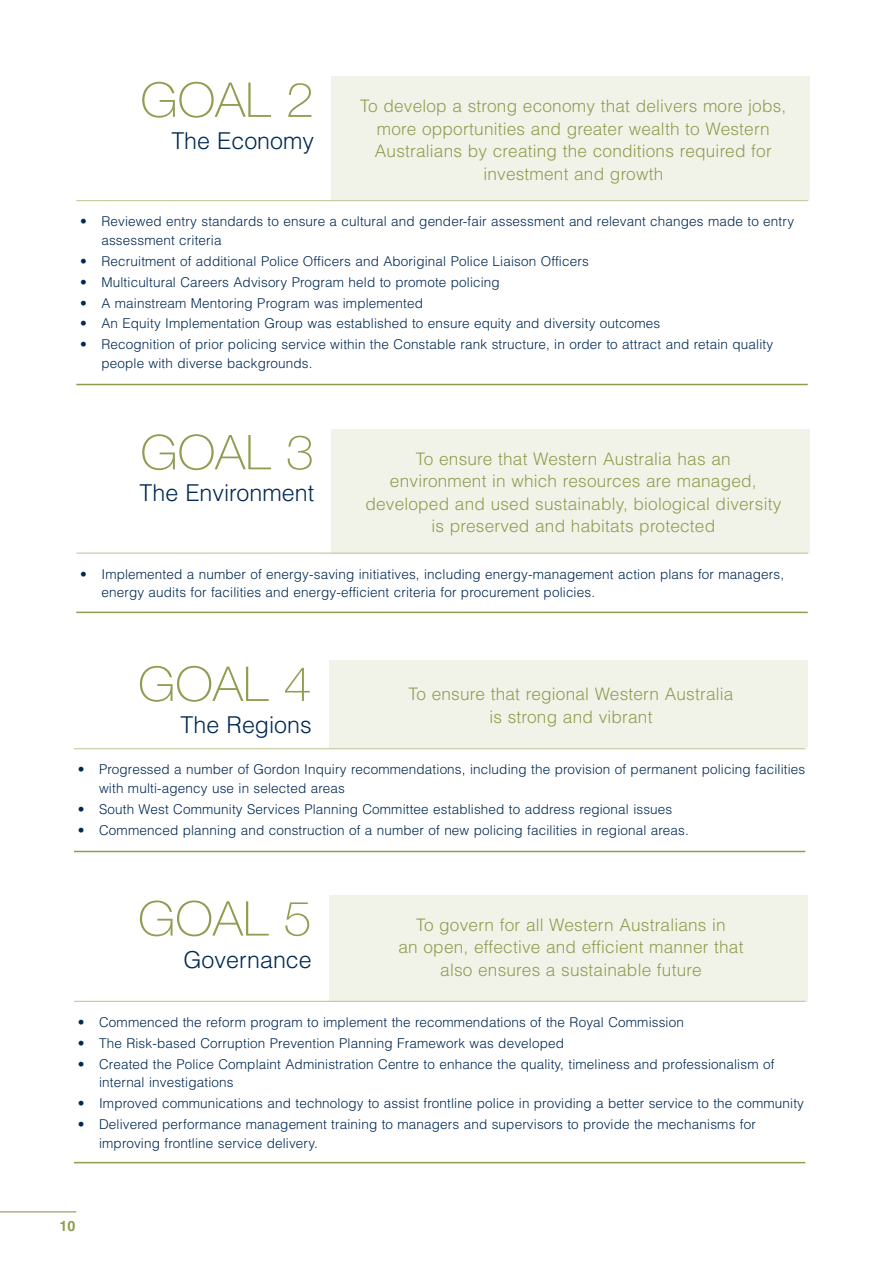
<style>
.page{position:relative;width:893px;height:1263px;background:#fff}
.page>*{position:absolute;margin:0;border:0;box-sizing:border-box;transform-origin:0 0}
.t1{font:100 48px "Helvetica Neue";color:#939b50;scale:1.05 1}
.t2{font:300 23.25px "Helvetica";color:#002953}
.t3{font:300 17.25px/22.5px "Helvetica";letter-spacing:.01em;color:#939b50;text-align:center}
.t4{font:700 14.25px "Helvetica";color:#939b50}
.t5{font:300 13.5px/18.8px "Helvetica";letter-spacing:.01em;color:#002953}
</style>
<div class="page">
<div style="left:332px;top:76px;width:478px;height:125px;background:#f1f3e8"></div>
<hr style="left:0;top:1211px;width:76px;height:1px;background:#939b50">
<hr style="left:76px;top:384px;width:732px;height:1px;background:#939b50">
<hr style="left:76px;top:200px;width:732px;height:1px;background:#c5c99c">
<div style="left:332px;top:429px;width:478px;height:125px;background:#f1f3e8"></div>
<hr style="left:76px;top:612px;width:732px;height:1px;background:#939b50">
<hr style="left:76px;top:552px;width:732px;height:2px;background:#c5c99c">
<div style="left:329px;top:660px;width:479px;height:88px;background:#f1f3e8"></div>
<hr style="left:74px;top:851px;width:731px;height:1px;background:#939b50">
<hr style="left:74px;top:748px;width:731px;height:1px;background:#c5c99c">
<div style="left:329px;top:895px;width:479px;height:106px;background:#f1f3e8"></div>
<hr style="left:74px;top:1162px;width:731px;height:1px;background:#939b50">
<hr style="left:74px;top:1001px;width:731px;height:1px;background:#c5c99c">
<h1 class="t1" style="left:140px;top:83px;width:167px">GOAL 2</h1>
<h2 class="t2" style="left:171px;top:132px;width:144px">The Economy</h2>
<p class="t3" style="left:360px;top:96px;width:428px">To develop a strong economy that delivers more jobs, more opportunities and greater wealth to Western Australians by creating the conditions required for investment and growth</p>
<p class="t5" style="left:101px;top:213px;width:694px;text-indent:-21px">• Reviewed entry standards to ensure a cultural and gender-fair assessment and relevant changes made to entry assessment criteria</p>
<p class="t5" style="left:80px;top:253px;width:510px">• Recruitment of additional Police Officers and Aboriginal Police Liaison Officers</p>
<p class="t5" style="left:80px;top:274px;width:421px">• Multicultural Careers Advisory Program held to promote policing</p>
<p class="t5" style="left:80px;top:295px;width:344px">• A mainstream Mentoring Program was implemented</p>
<p class="t5" style="left:80px;top:316px;width:581px">• An Equity Implementation Group was established to ensure equity and diversity outcomes</p>
<p class="t5" style="left:101px;top:336px;width:673px;text-indent:-21px">• Recognition of prior policing service within the Constable rank structure, in order to attract and retain quality people with diverse backgrounds.</p>
<h1 class="t1" style="left:140px;top:435px;width:167px">GOAL 3</h1>
<h2 class="t2" style="left:139px;top:484px;width:176px">The Environment</h2>
<p class="t3" style="left:365px;top:449px;width:417px">To ensure that Western Australia has an<br>environment in which resources are managed, developed and used sustainably, biological diversity is preserved and habitats protected</p>
<p class="t5" style="left:101px;top:566px;width:684px;text-indent:-21px">• Implemented a number of energy-saving initiatives, including energy-management action plans for managers, energy audits for facilities and energy-efficient criteria for procurement policies.</p>
<h1 class="t1" style="left:138px;top:667px;width:167px">GOAL 4</h1>
<h2 class="t2" style="left:181px;top:716px;width:133px">The Regions</h2>
<p class="t3" style="left:409px;top:685px;width:326px">To ensure that regional Western Australia is strong and vibrant</p>
<p class="t5" style="left:99px;top:761px;width:708px;text-indent:-21px">• Progressed a number of Gordon Inquiry recommendations, including the provision of permanent policing facilities with multi-agency use in selected areas</p>
<p class="t5" style="left:78px;top:801px;width:596px">• South West Community Services Planning Committee established to address regional issues</p>
<p class="t5" style="left:78px;top:822px;width:613px">• Commenced planning and construction of a number of new policing facilities in regional areas.</p>
<h1 class="t1" style="left:138px;top:901px;width:167px">GOAL 5</h1>
<h2 class="t2" style="left:183px;top:951px;width:130px">Governance</h2>
<p class="t3" style="left:398px;top:915px;width:347px">To govern for all Western Australians in<br>an open, effective and efficient manner that also ensures a sustainable future</p>
<p class="t5" style="left:78px;top:1014px;width:608px">• Commenced the reform program to implement the recommendations of the Royal Commission</p>
<p class="t5" style="left:78px;top:1035px;width:488px">• The Risk-based Corruption Prevention Planning Framework was developed</p>
<p class="t5" style="left:99px;top:1056px;width:677px;text-indent:-21px">• Created the Police Complaint Administration Centre to enhance the quality, timeliness and professionalism of internal investigations</p>
<p class="t5" style="left:78px;top:1095px;width:728px">• Improved communications and technology to assist frontline police in providing a better service to the community</p>
<p class="t5" style="left:99px;top:1116px;width:658px;text-indent:-21px">• Delivered performance management training to managers and supervisors to provide the mechanisms for improving frontline service delivery.</p>
<p class="t4" style="left:59px;top:1220px;width:18px">10</p>
</div>
